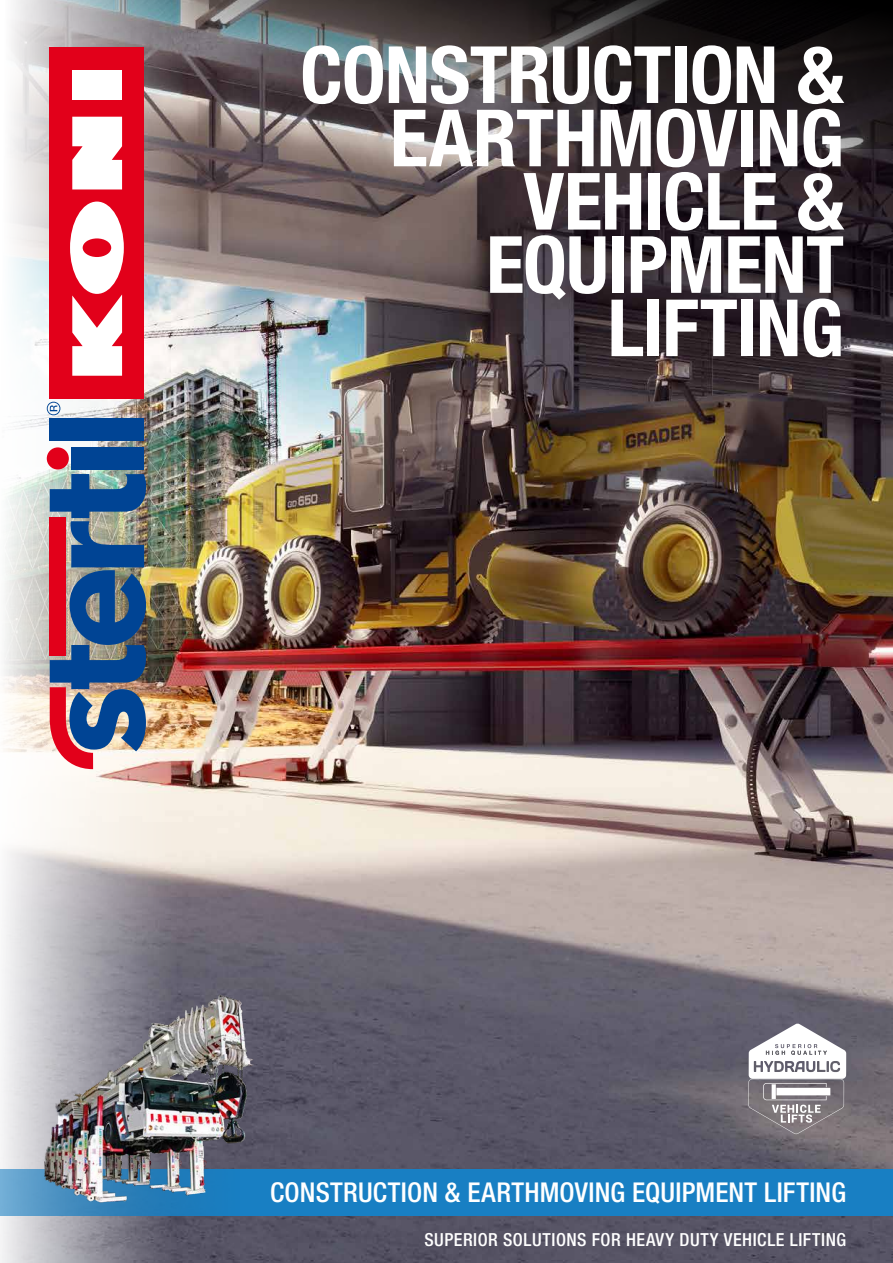
<style>
.page{position:relative;width:893px;height:1263px;background:#fff}
.page>*{position:absolute;margin:0;border:0;box-sizing:border-box;transform-origin:0 0}
.t1{font:700 condensed 79.05px/63.3px "Helvetica Neue LT Std";letter-spacing:-.01em;color:#fff;text-align:right}
.t2{font:500 condensed 27.3px "Helvetica Neue LT Std";letter-spacing:.005em;color:#fff}
.t3{font:500 condensed 18px "Helvetica Neue LT Std";letter-spacing:.03em;color:#fff}
</style>
<div class="page">
<img style="left:227px;top:149px;width:666px;height:1114px">
<svg style="left:227px;top:0;width:666px;height:149px;background:#3f3a3c"></svg>
<img style="left:0;top:0;width:227px;height:1263px">
<svg style="left:748px;top:1023px;width:98px;height:111px"></svg>
<div style="left:0;top:1169px;width:893px;height:47px;background:#187fc3"></div>
<img style="left:31px;top:987px;width:235px;height:232px">
<div style="left:47px;top:447px;width:22px;height:22px;background:#e2001a;border-radius:50%"></div>
<div style="left:71px;top:447px;width:73px;height:23px;background:#004494"></div>
<div style="left:50px;top:419px;width:94px;height:22px;background:#004494"></div>
<img style="left:49px;top:474px;width:98px;height:295px">
<svg style="left:47px;top:402px;width:13px;height:13px"></svg>
<div style="left:50px;top:47px;width:94px;height:351px;background:#e2001a"></div>
<div style="left:72px;top:71px;width:50px;height:29px;background:#fff"></div>
<div style="left:72px;top:117px;width:50px;height:72px;background:#fff"></div>
<svg style="left:70px;top:202px;width:54px;height:174px"></svg>
<p class="t1" style="left:300px;top:42px;width:545px">CONSTRUCTION &amp;<br>EARTHMOVING<br>VEHICLE &amp;<br>EQUIPMENT<br>LIFTING</p>
<p class="t2" style="left:270px;top:1176px;width:577px">CONSTRUCTION &amp; EARTHMOVING EQUIPMENT LIFTING</p>
<p class="t3" style="left:424px;top:1229px;width:423px">SUPERIOR SOLUTIONS FOR HEAVY DUTY VEHICLE LIFTING</p>
</div>
